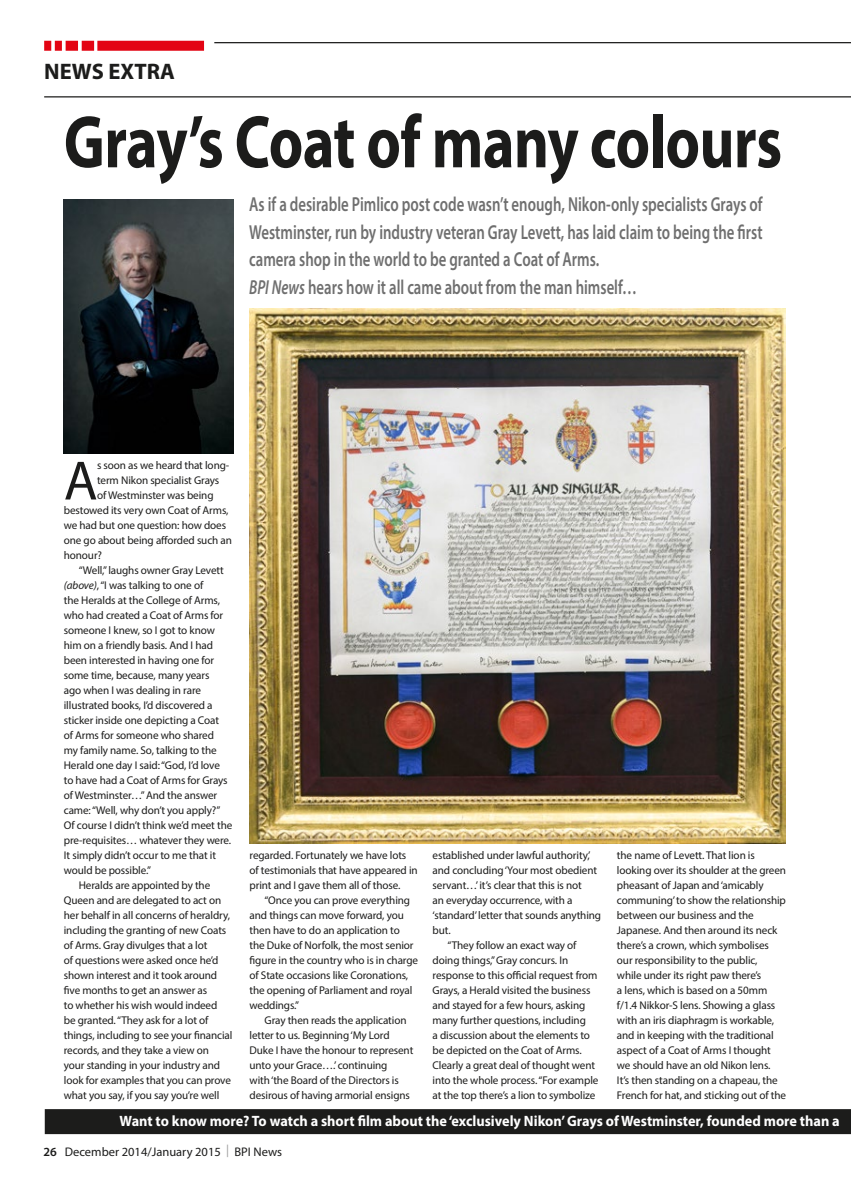
<style>
.page{position:relative;width:851px;height:1180px;background:#fff}
.page>*{position:absolute;margin:0;border:0;box-sizing:border-box;transform-origin:0 0}
.t1{font:700 75px "Myriad Pro";letter-spacing:-.01em;color:#1c1c1b;scale:.8 1}
.t2{font:55.75px "Myriad Pro";color:#1c1c1b}
.t3{font:700 22.5px "Myriad Pro";color:#1c1c1b}
.t4{font:600 20.25px/27.5px "Myriad Pro";color:#6f6f6f;scale:.73 1}
.t5{font:700 15px "Myriad Pro";color:#fff;scale:.95 1}
.t6{font:12.5px "Myriad Pro";color:#1c1c1b}
.t7{font:11.25px/15px "Myriad Pro";letter-spacing:-.01em;color:#1c1c1b}
.s1{font-style:italic}
.s2{font-weight:600}
.s3{color:#9d9d9c}
</style>
<div class="page">
<hr style="left:214px;top:42px;width:636px;height:1px;background:#1c1c1b">
<hr style="left:44px;top:96px;width:806px;height:1px;background:#1c1c1b">
<div style="left:97px;top:41px;width:107px;height:10px;background:#e30413"></div>
<div style="left:82px;top:41px;width:12px;height:10px;background:#e30413"></div>
<div style="left:55px;top:41px;width:7px;height:10px;background:#e30413"></div>
<div style="left:44px;top:41px;width:7px;height:10px;background:#e30413"></div>
<div style="left:66px;top:41px;width:12px;height:10px;background:#e30413"></div>
<div style="left:45px;top:1109px;width:805px;height:25px;background:#1c1c1b"></div>
<img style="left:249px;top:308px;width:536px;height:536px">
<img style="left:64px;top:199px;width:169px;height:254px">
<h3 class="t3" style="left:44px;top:57px;width:132px">NEWS EXTRA</h3>
<h1 class="t1" style="left:64px;top:93px;width:899px">Gray’s Coat of many colours</h1>
<p class="t4" style="left:249px;top:190px;width:704px">As if a desirable Pimlico post code wasn’t enough, Nikon-only specialists Grays of Westminster, run by industry veteran Gray Levett, has laid claim to being the first camera shop in the world to be granted a Coat of Arms.<br><span class="s1">BPI News</span> hears how it all came about from the man himself…</p>
<h2 class="t2" style="left:64px;top:446px;width:35px">A</h2>
<p class="t7" style="left:97px;top:458px;width:134px">s soon as we heard that long-</p>
<p class="t7" style="left:97px;top:473px;width:124px">term Nikon specialist Grays</p>
<p class="t7" style="left:97px;top:488px;width:118px">of Westminster was being</p>
<p class="t7" style="left:64px;top:503px;width:166px">bestowed its very own Coat of Arms,</p>
<p class="t7" style="left:64px;top:518px;width:164px">we had but one question: how does</p>
<p class="t7" style="left:64px;top:533px;width:170px">one go about being afforded such an</p>
<p class="t7" style="left:64px;top:548px;width:40px">honour?</p>
<p class="t7" style="left:79px;top:563px;width:146px">“Well,” laughs owner Gray Levett</p>
<p class="t7" style="left:64px;top:578px;width:141px"><span class="s1">(above)</span>, “I was talking to one of</p>
<p class="t7" style="left:64px;top:593px;width:158px">the Heralds at the College of Arms,</p>
<p class="t7" style="left:64px;top:608px;width:161px">who had created a Coat of Arms for</p>
<p class="t7" style="left:64px;top:623px;width:153px">someone I knew, so I got to know</p>
<p class="t7" style="left:64px;top:638px;width:151px">him on a friendly basis. And I had</p>
<p class="t7" style="left:64px;top:653px;width:152px">been interested in having one for</p>
<p class="t7" style="left:64px;top:668px;width:147px">some time, because, many years</p>
<p class="t7" style="left:64px;top:683px;width:139px">ago when I was dealing in rare</p>
<p class="t7" style="left:64px;top:698px;width:150px">illustrated books, I’d discovered a</p>
<p class="t7" style="left:64px;top:713px;width:157px">sticker inside one depicting a Coat</p>
<p class="t7" style="left:64px;top:728px;width:152px">of Arms for someone who shared</p>
<p class="t7" style="left:64px;top:743px;width:154px">my family name. So, talking to the</p>
<p class="t7" style="left:64px;top:758px;width:158px">Herald one day I said: “God, I’d love</p>
<p class="t7" style="left:64px;top:773px;width:165px">to have had a Coat of Arms for Grays</p>
<p class="t7" style="left:64px;top:788px;width:155px">of Westminster…” And the answer</p>
<p class="t7" style="left:64px;top:803px;width:158px">came: “Well, why don’t you apply?”</p>
<p class="t7" style="left:64px;top:818px;width:170px">Of course I didn’t think we’d meet the</p>
<p class="t7" style="left:64px;top:833px;width:169px">pre-requisites… whatever they were.</p>
<p class="t7" style="left:64px;top:848px;width:154px">It simply didn’t occur to me that it</p>
<p class="t7" style="left:64px;top:863px;width:89px">would be possible.”</p>
<p class="t7" style="left:79px;top:878px;width:133px">Heralds are appointed by the</p>
<p class="t7" style="left:64px;top:893px;width:159px">Queen and are delegated to act on</p>
<p class="t7" style="left:64px;top:908px;width:168px">her behalf in all concerns of heraldry,</p>
<p class="t7" style="left:64px;top:923px;width:164px">including the granting of new Coats</p>
<p class="t7" style="left:64px;top:938px;width:145px">of Arms. Gray divulges that a lot</p>
<p class="t7" style="left:64px;top:953px;width:156px">of questions were asked once he’d</p>
<p class="t7" style="left:64px;top:968px;width:155px">shown interest and it took around</p>
<p class="t7" style="left:64px;top:983px;width:145px">five months to get an answer as</p>
<p class="t7" style="left:64px;top:998px;width:155px">to whether his wish would indeed</p>
<p class="t7" style="left:64px;top:1013px;width:146px">be granted. “They ask for a lot of</p>
<p class="t7" style="left:64px;top:1028px;width:170px">things, including to see your financial</p>
<p class="t7" style="left:64px;top:1043px;width:147px">records, and they take a view on</p>
<p class="t7" style="left:64px;top:1058px;width:158px">your standing in your industry and</p>
<p class="t7" style="left:64px;top:1073px;width:169px">look for examples that you can prove</p>
<p class="t7" style="left:64px;top:1088px;width:157px">what you say, if you say you’re well</p>
<p class="t7" style="left:249px;top:847px;width:169px">regarded. Fortunately we have lots of testimonials that have appeared in print and I gave them all of those.</p>
<p class="t7" style="left:249px;top:892px;width:170px;text-indent:15px">“Once you can prove everything and things can move forward, you then have to do an application to<br>the Duke of Norfolk, the most senior figure in the country who is in charge of State occasions like Coronations, the opening of Parliament and royal weddings.”</p>
<p class="t7" style="left:249px;top:1012px;width:165px;text-indent:15px">Gray then reads the application letter to us. Beginning ‘My Lord Duke I have the honour to represent unto your Grace….’ continuing<br>with ‘the Board of the Directors is desirous of having armorial ensigns</p>
<p class="t7" style="left:432px;top:847px;width:159px">established under lawful authority,’</p>
<p class="t7" style="left:432px;top:862px;width:166px">and concluding ‘Your most obedient</p>
<p class="t7" style="left:432px;top:877px;width:151px">servant…’ it’s clear that this is not</p>
<p class="t7" style="left:432px;top:892px;width:141px">an everyday occurrence, with a</p>
<p class="t7" style="left:432px;top:907px;width:170px">‘standard’ letter that sounds anything</p>
<p class="t7" style="left:432px;top:922px;width:20px">but.</p>
<p class="t7" style="left:447px;top:937px;width:130px">“They follow an exact way of</p>
<p class="t7" style="left:432px;top:952px;width:137px">doing things,” Gray concurs. In</p>
<p class="t7" style="left:432px;top:967px;width:166px">response to this official request from</p>
<p class="t7" style="left:432px;top:982px;width:159px">Grays, a Herald visited the business</p>
<p class="t7" style="left:432px;top:997px;width:154px">and stayed for a few hours, asking</p>
<p class="t7" style="left:432px;top:1012px;width:155px">many further questions, including</p>
<p class="t7" style="left:432px;top:1027px;width:159px">a discussion about the elements to</p>
<p class="t7" style="left:432px;top:1042px;width:150px">be depicted on the Coat of Arms.</p>
<p class="t7" style="left:432px;top:1057px;width:164px">Clearly a great deal of thought went</p>
<p class="t7" style="left:432px;top:1072px;width:167px">into the whole process. “For example</p>
<p class="t7" style="left:432px;top:1087px;width:164px">at the top there’s a lion to symbolize</p>
<p class="t7" style="left:617px;top:847px;width:171px">the name of Levett. That lion is looking over its shoulder at the green pheasant of Japan and ‘amicably communing’ to show the relationship between our business and the Japanese. And then around its neck there’s a crown, which symbolises our responsibility to the public,<br>while under its right paw there’s<br>a lens, which is based on a 50mm f/1.4 Nikkor-S lens. Showing a glass with an iris diaphragm is workable, and in keeping with the traditional aspect of a Coat of Arms I thought we should have an old Nikon lens.<br>It’s then standing on a chapeau, the French for hat, and sticking out of the</p>
<h3 class="t5" style="left:120px;top:1111px;width:759px">Want to know more? To watch a short film about the ‘exclusively Nikon’ Grays of Westminster, founded more than a</h3>
<p class="t6" style="left:43px;top:1144px;width:240px"><span class="s2">26</span> December 2014/January 2015 <span class="s3">|</span> BPI News</p>
</div>
